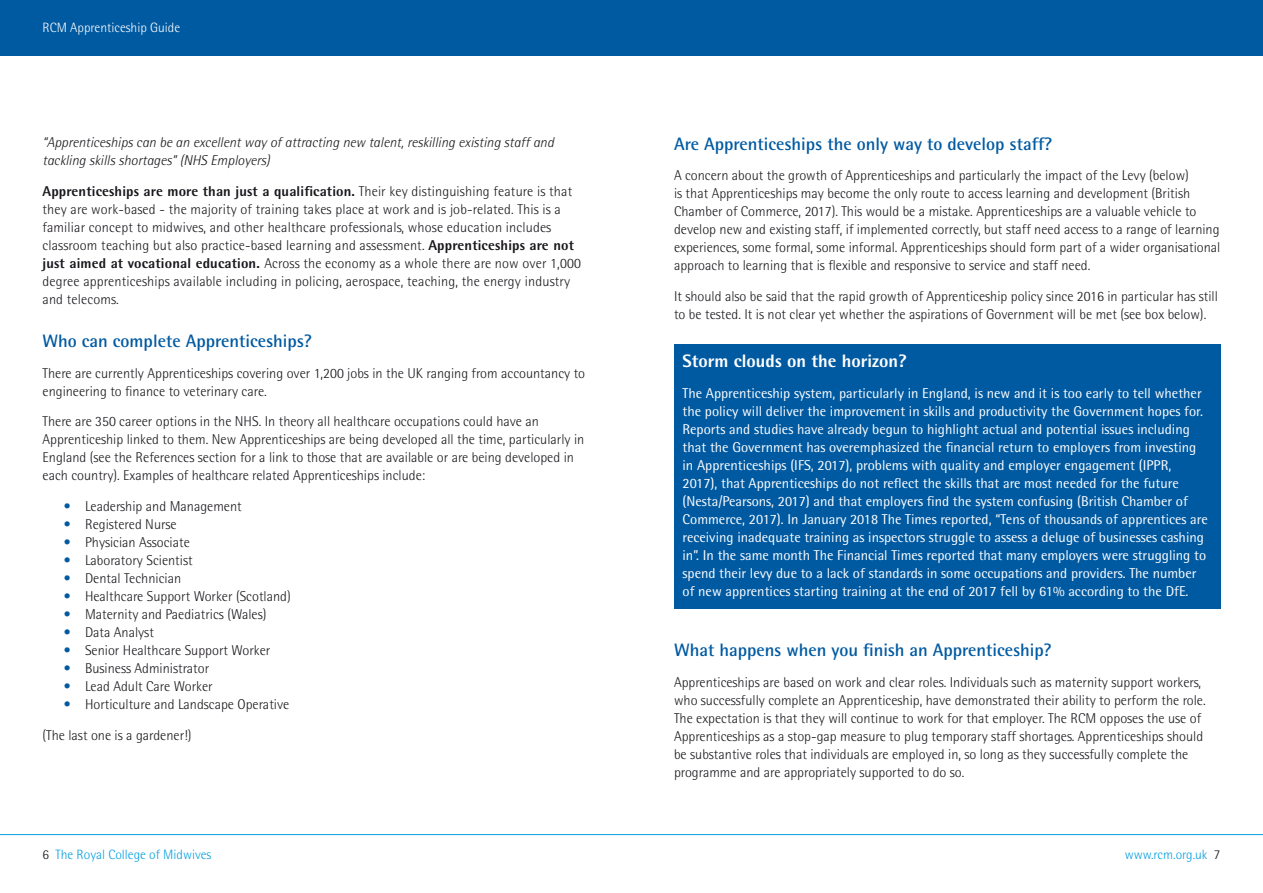
<style>
.page{position:relative;width:1263px;height:893px;background:#fff}
.page>*{position:absolute;margin:0;border:0;box-sizing:border-box;transform-origin:0 0}
.t1{font:700 18px "Rotis Semi Sans";color:#005aa2}
.t2{font:800 18px "Rotis Semi Sans";color:#fff}
.t3{font:300 14.25px/18px "Rotis Semi Sans";color:#1a171c}
.t4{font:14.25px/18px "Rotis Semi Sans";color:#fff}
.t5{font:italic 300 14.25px/18px "Rotis Semi Sans";color:#1a171c}
.t6{font:300 13.5px "Rotis Semi Sans";color:#009ee0}
.t7{font:300 13.5px "Rotis Semi Sans";color:#fff}
.s1{font-weight:800}
.s2{color:#005aa2}
.s3{color:#1a171c}
</style>
<div class="page">
<hr style="left:0;top:834px;width:1263px;height:1px;background:#009ee0">
<div style="left:0;top:0;width:1263px;height:56px;background:#005aa2"></div>
<div style="left:674px;top:345px;width:546px;height:264px;background:#005aa2"></div>
<p class="t7" style="left:43px;top:19px;width:139px">RCM Apprenticeship Guide</p>
<p class="t5" style="left:43px;top:133px;width:513px">“Apprenticeships can be an excellent way of attracting new talent, reskilling existing staff and tackling skills shortages” (NHS Employers)</p>
<p class="t3" style="left:43px;top:182px;width:540px"><span class="s1">Apprenticeships are more than just a qualification.</span> Their key distinguishing feature is that they are work-based - the majority of training takes place at work and is job-related. This is a familiar concept to midwives, and other healthcare professionals, whose education includes classroom teaching but also practice-based learning and assessment. <span class="s1">Apprenticeships are not just aimed at vocational education.</span> Across the economy as a whole there are now over 1,000 degree apprenticeships available including in policing, aerospace, teaching, the energy industry and telecoms.</p>
<p class="t1" style="left:43px;top:330px;width:271px">Who can complete Apprenticeships?</p>
<p class="t3" style="left:43px;top:364px;width:544px">There are currently Apprenticeships covering over 1,200 jobs in the UK ranging from accountancy to engineering to finance to veterinary care.</p>
<p class="t3" style="left:43px;top:412px;width:543px">There are 350 career options in the NHS. In theory all healthcare occupations could have an Apprenticeship linked to them. New Apprenticeships are being developed all the time, particularly in England (see the References section for a link to those that are available or are being developed in each country). Examples of healthcare related Apprenticeships include:</p>
<p class="t3" style="left:64px;top:497px;width:180px"><span class="s2">•</span> Leadership and Management</p>
<p class="t3" style="left:64px;top:515px;width:114px"><span class="s2">•</span> Registered Nurse</p>
<p class="t3" style="left:64px;top:533px;width:128px"><span class="s2">•</span> Physician Associate</p>
<p class="t3" style="left:64px;top:551px;width:130px"><span class="s2">•</span> Laboratory Scientist</p>
<p class="t3" style="left:64px;top:569px;width:119px"><span class="s2">•</span> Dental Technician</p>
<p class="t3" style="left:64px;top:587px;width:229px"><span class="s2">•</span> Healthcare Support Worker (Scotland)</p>
<p class="t3" style="left:64px;top:605px;width:204px"><span class="s2">•</span> Maternity and Paediatrics (Wales)</p>
<p class="t3" style="left:64px;top:623px;width:92px"><span class="s2">•</span> Data Analyst</p>
<p class="t3" style="left:64px;top:641px;width:208px"><span class="s2">•</span> Senior Healthcare Support Worker</p>
<p class="t3" style="left:64px;top:659px;width:147px"><span class="s2">•</span> Business Administrator</p>
<p class="t3" style="left:64px;top:677px;width:150px"><span class="s2">•</span> Lead Adult Care Worker</p>
<p class="t3" style="left:43px;top:689px;width:248px;line-height:30.8px;text-indent:21px"><span class="s2">•</span> Horticulture and Landscape Operative (The last one is a gardener!)</p>
<p class="t6" style="left:43px;top:847px;width:170px"><span class="s3">6</span> The Royal College of Midwives</p>
<p class="t1" style="left:674px;top:133px;width:380px">Are Apprenticeships the only way to develop staff?</p>
<p class="t3" style="left:674px;top:167px;width:548px">A concern about the growth of Apprenticeships and particularly the impact of the Levy (below)<br>is that Apprenticeships may become the only route to access learning and development (British Chamber of Commerce, 2017). This would be a mistake. Apprenticeships are a valuable vehicle to develop new and existing staff, if implemented correctly, but staff need access to a range of learning experiences, some formal, some informal. Apprenticeships should form part of a wider organisational approach to learning that is flexible and responsive to service and staff need.</p>
<p class="t3" style="left:674px;top:287px;width:545px">It should also be said that the rapid growth of Apprenticeship policy since 2016 in particular has still to be tested. It is not clear yet whether the aspirations of Government will be met (see box below).</p>
<p class="t2" style="left:682px;top:350px;width:225px">Storm clouds on the horizon?</p>
<p class="t4" style="left:682px;top:384px;width:527px">The Apprenticeship system, particularly in England, is new and it is too early to tell whether the policy will deliver the improvement in skills and productivity the Government hopes for.<br>Reports and studies have already begun to highlight actual and potential issues including that the Government has overemphasized the financial return to employers from investing in Apprenticeships (IFS, 2017), problems with quality and employer engagement (IPPR, 2017), that Apprenticeships do not reflect the skills that are most needed for the future (Nesta/Pearsons, 2017) and that employers find the system confusing (British Chamber of Commerce, 2017). In January 2018 The Times reported, “Tens of thousands of apprentices are receiving inadequate training as inspectors struggle to assess a deluge of businesses cashing in”. In the same month The Financial Times reported that many employers were struggling to spend their levy due to a lack of standards in some occupations and providers. The number of new apprentices starting training at the end of 2017 fell by 61% according to the DfE.</p>
<p class="t1" style="left:674px;top:639px;width:379px">What happens when you finish an Apprenticeship?</p>
<p class="t3" style="left:674px;top:673px;width:533px">Apprenticeships are based on work and clear roles. Individuals such as maternity support workers, who successfully complete an Apprenticeship, have demonstrated their ability to perform the role.<br>The expectation is that they will continue to work for that employer. The RCM opposes the use of Apprenticeships as a stop-gap measure to plug temporary staff shortages. Apprenticeships should be substantive roles that individuals are employed in, so long as they successfully complete the programme and are appropriately supported to do so.</p>
<p class="t6" style="left:1125px;top:847px;width:97px">www.rcm.org.uk <span class="s3">7</span></p>
</div>
